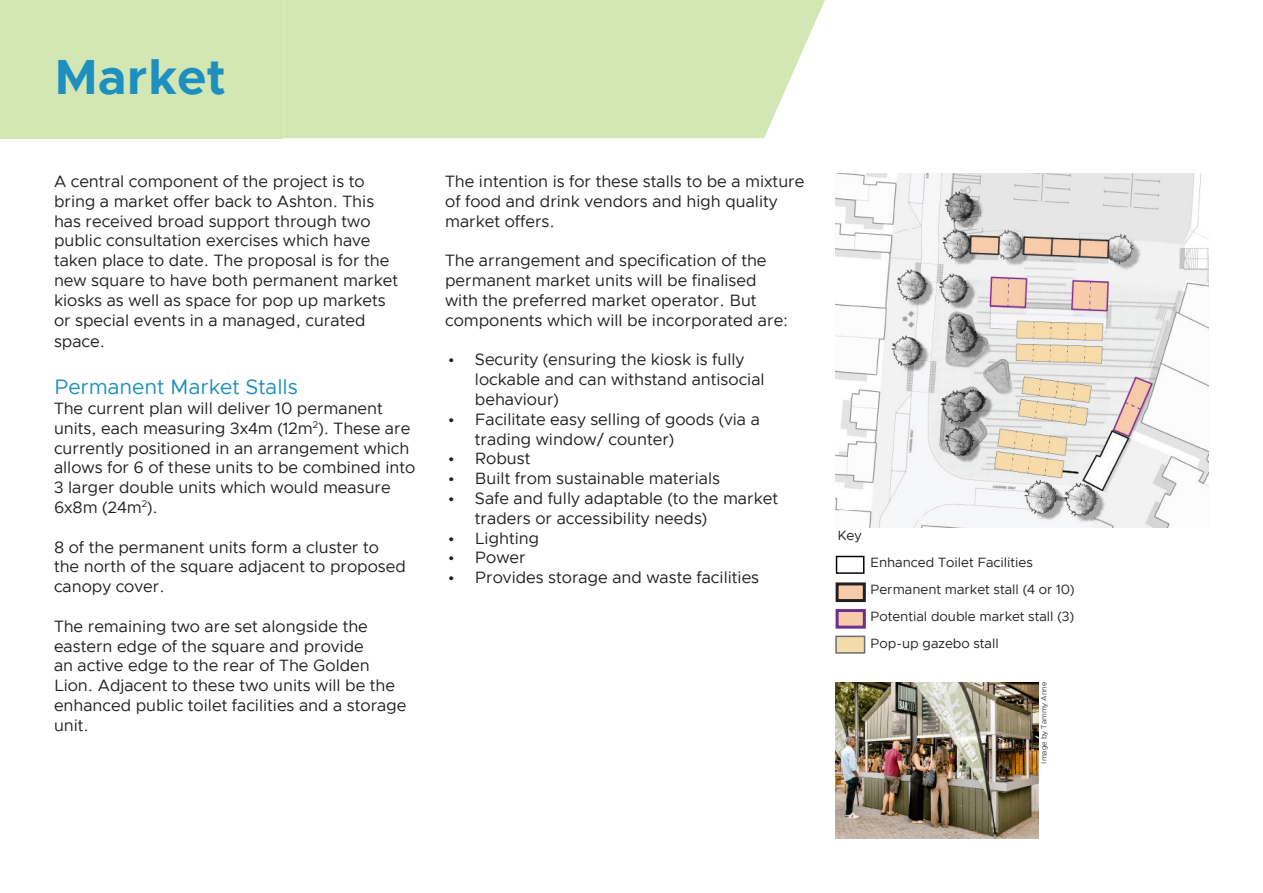
<style>
.page{position:relative;width:1263px;height:893px;background:#fff}
.page>*{position:absolute;margin:0;border:0;box-sizing:border-box;transform-origin:0 0}
.t1{font:700 49.5px "Clarity City";color:#1d90bf}
.t2{font:21px "Clarity City";color:#1d90bf}
.t3{font:16.5px/19.8px "Clarity City";color:#231f20}
.t4{font:13.5px/27px "Clarity City";color:#231f20}
.t5{font:300 7.5px "Clarity City";color:#231f20}
</style>
<div class="page">
<div style="left:283px;top:0;width:542px;height:138px;background:#d2e7b3"></div>
<div style="left:0;top:0;width:283px;height:138px;background:#d2e7b3"></div>
<img style="left:835px;top:174px;width:374px;height:354px">
<div style="left:836px;top:556px;width:28px;height:18px;border:1px solid #000"></div>
<div style="left:837px;top:584px;width:27px;height:17px;background:#f7cbaa"></div>
<div style="left:835px;top:582px;width:31px;height:20px;border:3px solid #231f20"></div>
<div style="left:835px;top:609px;width:31px;height:20px;background:#f7cbaa;border:3px solid #702d91"></div>
<div style="left:835px;top:636px;width:30px;height:18px;background:#f6dbaa;border:2px solid #6d6e71"></div>
<img style="left:835px;top:682px;width:203px;height:156px">
<h1 class="t1" style="left:54px;top:55px;width:174px">Market</h1>
<p class="t3" style="left:54px;top:172px;width:346px">A central component of the project is to bring a market offer back to Ashton. This has received broad support through two public consultation exercises which have taken place to date. The proposal is for the new square to have both permanent market kiosks as well as space for pop up markets or special events in a managed, curated</p>
<p class="t3" style="left:54px;top:333px;width:53px">space.</p>
<p class="t2" style="left:54px;top:377px;width:245px">Permanent Market Stalls</p>
<p class="t3" style="left:54px;top:399px;width:363px">The current plan will deliver 10 permanent units, each measuring 3x4m (12m<sup>2</sup>). These are currently positioned in an arrangement which allows for 6 of these units to be combined into 3 larger double units which would measure 6x8m (24m<sup>2</sup>).</p>
<p class="t3" style="left:54px;top:538px;width:353px">8 of the permanent units form a cluster to the north of the square adjacent to proposed canopy cover.</p>
<p class="t3" style="left:54px;top:617px;width:354px">The remaining two are set alongside the eastern edge of the square and provide<br>an active edge to the rear of The Golden Lion. Adjacent to these two units will be the enhanced public toilet facilities and a storage unit.</p>
<p class="t3" style="left:445px;top:172px;width:361px">The intention is for these stalls to be a mixture of food and drink vendors and high quality market offers.</p>
<p class="t3" style="left:445px;top:252px;width:345px">The arrangement and specification of the permanent market units will be finalised with the preferred market operator. But components which will be incorporated are:</p>
<p class="t3" style="left:475px;top:351px;width:291px;text-indent:-27px">• Security (ensuring the kiosk is fully lockable and can withstand antisocial behaviour)</p>
<p class="t3" style="left:475px;top:410px;width:286px;text-indent:-27px">• Facilitate easy selling of goods (via a trading window/ counter)</p>
<p class="t3" style="left:448px;top:450px;width:84px">• Robust</p>
<p class="t3" style="left:448px;top:469px;width:274px">• Built from sustainable materials</p>
<p class="t3" style="left:475px;top:489px;width:305px;text-indent:-27px">• Safe and fully adaptable (to the market traders or accessibility needs)</p>
<p class="t3" style="left:448px;top:529px;width:93px">• Lighting</p>
<p class="t3" style="left:448px;top:549px;width:79px">• Power</p>
<p class="t3" style="left:448px;top:568px;width:313px">• Provides storage and waste facilities</p>
<p class="t4" style="left:837px;top:523px;width:26px">Key</p>
<p class="t4" style="left:870px;top:550px;width:206px">Enhanced Toilet Facilities<br>Permanent market stall (4 or 10)<br>Potential double market stall (3)<br>Pop-up gazebo stall</p>
<p class="t5" style="left:1040px;top:764px;width:83px;rotate:-90deg">Image by Tammy Anne</p>
</div>
